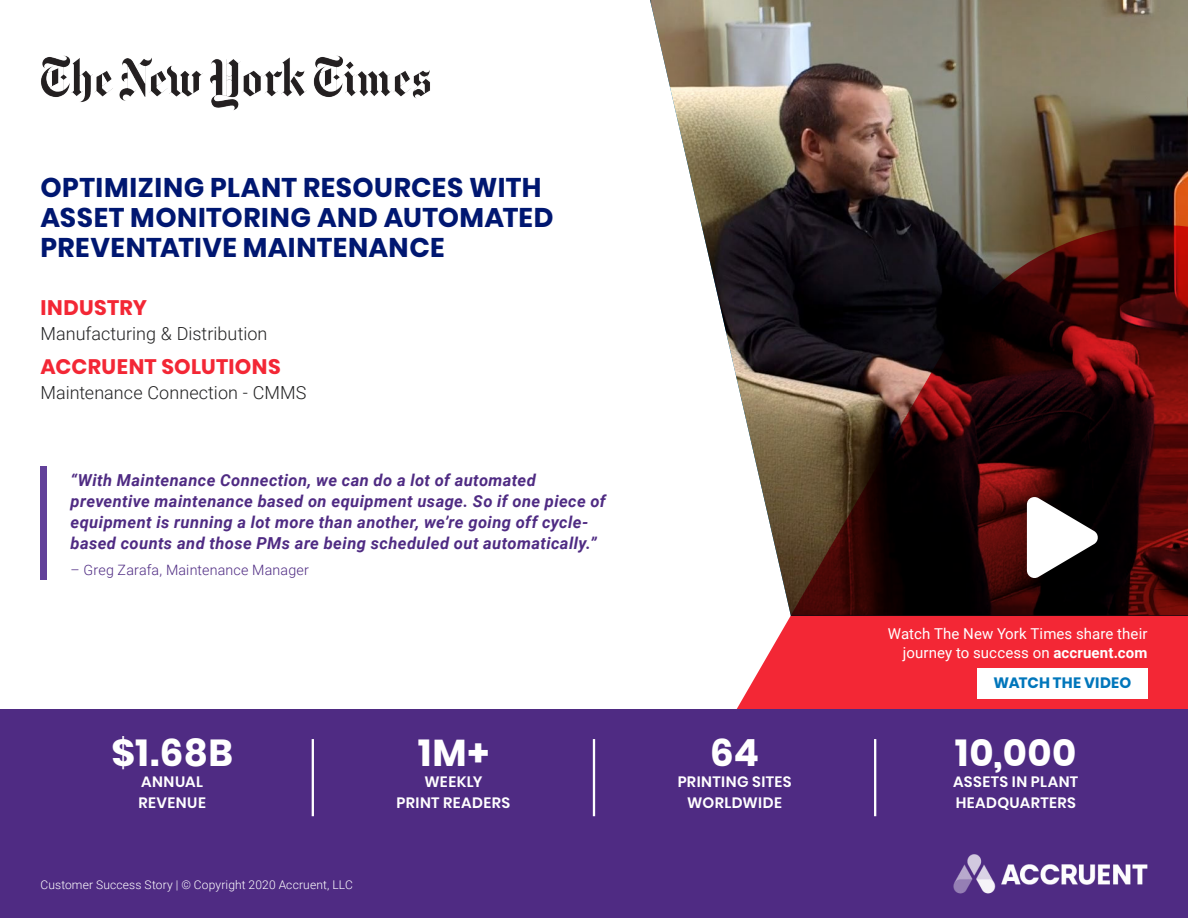
<style>
.page{position:relative;width:1188px;height:918px;background:#fff}
.page>*{position:absolute;margin:0;border:0;box-sizing:border-box;transform-origin:0 0}
.t1{font:700 37.5px "Poppins";letter-spacing:.015em;color:#fff}
.t2{font:700 27px/30px "Poppins";letter-spacing:.015em;color:#001771}
.t3{font:700 21px "Poppins";letter-spacing:.015em;color:#f32735}
.t4{font:300 18px "Roboto";letter-spacing:.005em;color:#222223}
.t5{font:italic 700 16.5px/21px "Roboto";letter-spacing:.025em;color:#4f2b83}
.t6{font:600 15px/21px "Poppins";letter-spacing:.025em;color:#fff}
.t7{font:15px/19.5px "Roboto";letter-spacing:.005em;color:#fff;text-align:right}
.t8{font:700 15px "Poppins";letter-spacing:.01em;color:#0076bb}
.t9{font:300 14.25px "Roboto";letter-spacing:.01em;color:#4f2b83}
.t10{font:300 12px "Roboto";letter-spacing:.015em;color:#fff}
.s1{font-weight:700}
</style>
<div class="page">
<img style="left:41px;top:55px;width:389px;height:56px">
<div style="left:40px;top:466px;width:7px;height:114px;background:#62419a"></div>
<img style="left:650px;top:0;width:538px;height:358px">
<svg style="left:732px;top:225px;width:456px;height:485px;background:#5d2525"></svg>
<div style="left:977px;top:669px;width:171px;height:30px;background:#fff"></div>
<div style="left:0;top:710px;width:1188px;height:208px;background:#4f2b83"></div>
<hr style="left:312px;top:739px;width:2px;height:77px;background:#fff">
<hr style="left:593px;top:739px;width:2px;height:77px;background:#fff">
<hr style="left:874px;top:739px;width:2px;height:77px;background:#fff">
<img style="left:953px;top:854px;width:195px;height:40px">
<svg style="left:1027px;top:495px;width:72px;height:85px"></svg>
<h2 class="t2" style="left:40px;top:172px;width:515px">OPTIMIZING PLANT RESOURCES WITH<br>ASSET MONITORING AND AUTOMATED<br>PREVENTATIVE MAINTENANCE</h2>
<p class="t3" style="left:40px;top:295px;width:108px">INDUSTRY</p>
<p class="t4" style="left:40px;top:321px;width:229px">Manufacturing &amp; Distribution</p>
<p class="t3" style="left:40px;top:355px;width:242px">ACCRUENT SOLUTIONS</p>
<p class="t4" style="left:40px;top:380px;width:268px">Maintenance Connection - CMMS</p>
<p class="t5" style="left:70px;top:469px;width:537px">“With Maintenance Connection, we can do a lot of automated preventive maintenance based on equipment usage. So if one piece of equipment is running a lot more than another, we’re going off cycle&shy;based counts and those PMs are being scheduled out automatically.”</p>
<p class="t9" style="left:70px;top:560px;width:240px">– Greg Zarafa, Maintenance Manager</p>
<h1 class="t1" style="left:111px;top:731px;width:123px">$1.68B</h1>
<p class="t6" style="left:138px;top:771px;width:69px">ANNUAL<br>REVENUE</p>
<p class="t10" style="left:40px;top:877px;width:314px">Customer Success Story | © Copyright 2020 Accruent, LLC</p>
<h1 class="t1" style="left:418px;top:731px;width:72px">1M+</h1>
<p class="t6" style="left:396px;top:771px;width:115px;text-align:center">WEEKLY<br>PRINT READERS</p>
<h1 class="t1" style="left:710px;top:731px;width:50px">64</h1>
<p class="t6" style="left:678px;top:771px;width:115px;text-align:center">PRINTING SITES<br>WORLDWIDE</p>
<p class="t7" style="left:888px;top:623px;width:261px">Watch The New York Times share their journey to success on <span class="s1">accruent.com</span></p>
<p class="t8" style="left:993px;top:674px;width:139px">WATCH THE VIDEO</p>
<h1 class="t1" style="left:955px;top:731px;width:123px">10,000</h1>
<p class="t6" style="left:953px;top:771px;width:127px">ASSETS IN PLANT<br>HEADQUARTERS</p>
</div>
